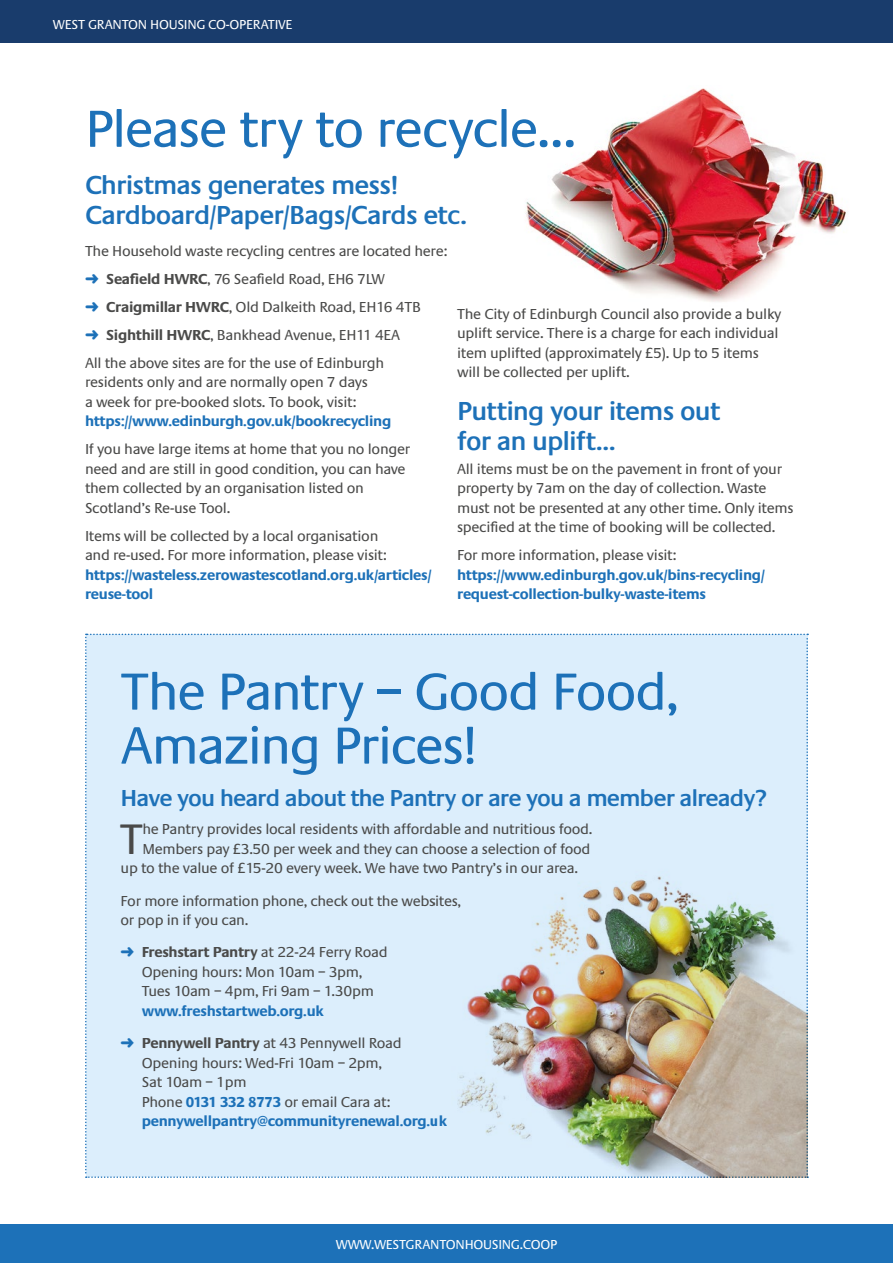
<style>
.page{position:relative;width:893px;height:1263px;background:#fff}
.page>*{position:absolute;margin:0;border:0;box-sizing:border-box;transform-origin:0 0}
.t1{font:54px/54px "Praxis EF";letter-spacing:-.03em;color:#1d71b8}
.t2{font:44.25px "Praxis EF";color:#4a4a49}
.t3{font:600 27px/30px "Praxis EF";letter-spacing:-.03em;color:#1d71b8}
.t4{font:600 24px "Praxis EF";letter-spacing:-.04em;color:#1d71b8}
.t5{font:15px/19.5px "Praxis EF";letter-spacing:-.02em;color:#4a4a49}
.t6{font:700 15px/19.5px "Praxis EF";letter-spacing:-.02em;color:#1d71b8}
.t7{font:13.5px "Praxis EF";letter-spacing:-.02em;color:#fff}
.s1{color:#1d71b8}
.s2{font-weight:700}
.s3{color:#4a4a49}
.s4{font-weight:400;color:#4a4a49}
.s5{font-weight:700;color:#1d71b8}
</style>
<div class="page">
<div style="left:0;top:0;width:893px;height:43px;background:#193c6c"></div>
<div style="left:0;top:1225px;width:893px;height:38px;background:#1d71b8"></div>
<img style="left:525px;top:88px;width:323px;height:214px">
<div style="left:85px;top:634px;width:723px;height:544px;background:#dceefc"></div>
<img style="left:436px;top:859px;width:372px;height:319px">
<p class="t7" style="left:53px;top:18px;width:241px">WEST GRANTON HOUSING CO-OPERATIVE</p>
<h1 class="t1" style="left:85px;top:103px;width:493px">Please try to recycle…</h1>
<h3 class="t3" style="left:85px;top:170px;width:383px">Christmas generates mess!<br>Cardboard/Paper/Bags/Cards etc.</h3>
<p class="t5" style="left:85px;top:237px;width:364px;line-height:28px">The Household waste recycling centres are located here: <span class="s1">➜</span> <span class="s2">Seafield HWRC</span>, 76 Seafield Road, EH6 7LW<br><span class="s1">➜</span> <span class="s2">Craigmillar HWRC</span>, Old Dalkeith Road, EH16 4TB<br><span class="s1">➜</span> <span class="s2">Sighthill HWRC</span>, Bankhead Avenue, EH11 4EA<br>All the above sites are for the use of Edinburgh</p>
<p class="t5" style="left:85px;top:373px;width:284px">residents only and are normally open 7 days a week for pre-booked slots. To book, visit:</p>
<p class="t6" style="left:85px;top:412px;width:308px">https://www.edinburgh.gov.uk/bookrecycling</p>
<p class="t5" style="left:85px;top:440px;width:327px">If you have large items at home that you no longer need and are still in good condition, you can have them collected by an organisation listed on Scotland’s Re-use Tool.</p>
<p class="t5" style="left:85px;top:526px;width:303px">Items will be collected by a local organisation and re-used. For more information, please visit:</p>
<p class="t6" style="left:85px;top:565px;width:348px">https://wasteless.zerowastescotland.org.uk/articles/ reuse-tool</p>
<p class="t5" style="left:457px;top:304px;width:326px">The City of Edinburgh Council also provide a bulky uplift service. There is a charge for each individual item uplifted (approximately £5). Up to 5 items will be collected per uplift.</p>
<h3 class="t3" style="left:457px;top:396px;width:265px">Putting your items out for an uplift…</h3>
<p class="t5" style="left:457px;top:459px;width:338px">All items must be on the pavement in front of your property by 7am on the day of collection. Waste must not be presented at any other time. Only items specified at the time of booking will be collected.</p>
<p class="t5" style="left:457px;top:546px;width:221px">For more information, please visit:</p>
<p class="t6" style="left:457px;top:565px;width:309px">https://www.edinburgh.gov.uk/bins-recycling/ request-collection-bulky-waste-items</p>
<h1 class="t1" style="left:121px;top:666px;width:560px">The Pantry – Good Food,<br>Amazing Prices!</h1>
<h3 class="t4" style="left:121px;top:785px;width:647px">Have you heard about the Pantry or are you a member already?</h3>
<h2 class="t2" style="left:120px;top:815px;width:25px">T</h2>
<p class="t5" style="left:142px;top:820px;width:452px">he Pantry provides local residents with affordable and nutritious food.</p>
<p class="t5" style="left:142px;top:839px;width:450px">Members pay £3.50 per week and they can choose a selection of food</p>
<p class="t5" style="left:121px;top:859px;width:459px">up to the value of £15-20 every week. We have two Pantry’s in our area.</p>
<p class="t5" style="left:121px;top:891px;width:342px">For more information phone, check out the websites, or pop in if you can.</p>
<p class="t5" style="left:121px;top:943px;width:269px;text-align:center"><span class="s1">➜</span> <span class="s2">Freshstart Pantry</span> at 22-24 Ferry Road<br>Opening hours: Mon 10am – 3pm,<br>Tues 10am – 4pm, Fri 9am – 1.30pm</p>
<p class="t6" style="left:121px;top:995px;width:283px;line-height:32.2px;text-indent:21px">www.freshstartweb.org.uk<br>➜ <span class="s3">Pennywell Pantry</span> <span class="s4">at 43 Pennywell Road</span></p>
<p class="t5" style="left:142px;top:1053px;width:307px">Opening hours: Wed-Fri 10am – 2pm,<br>Sat 10am – 1pm<br>Phone <span class="s5">0131 332 8773</span> or email Cara at: <span class="s5">pennywellpantry@communityrenewal.org.uk</span></p>
<p class="t7" style="left:336px;top:1237px;width:223px">WWW.WESTGRANTONHOUSING.COOP</p>
</div>
